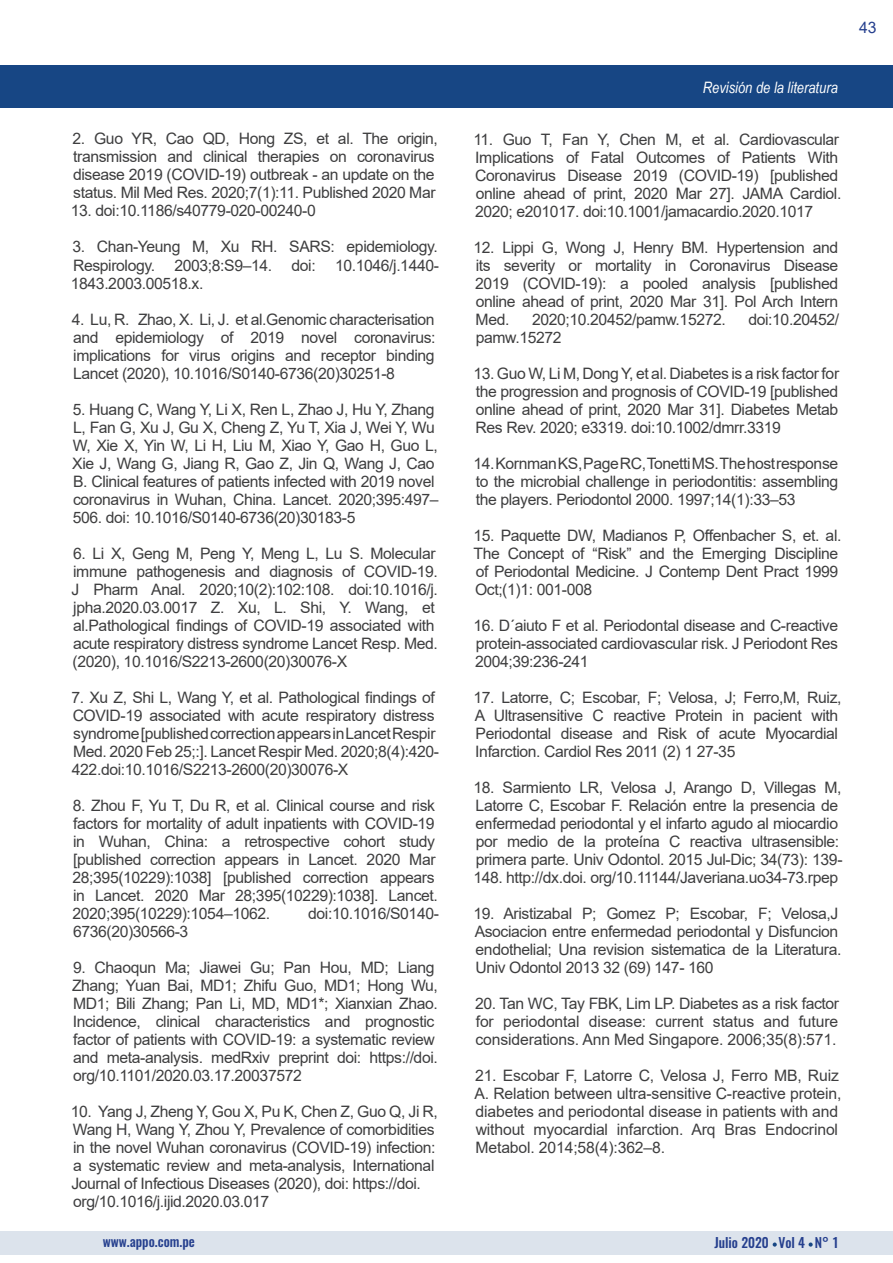
<style>
.page{position:relative;width:893px;height:1263px;background:#fff}
.page>*{position:absolute;margin:0;border:0;box-sizing:border-box;transform-origin:0 0}
.t1{font:15.75px/18px "Arial";letter-spacing:-.025em;color:#3e3e3f}
.t2{font:italic 15.75px "Arial Narrow";color:#fff}
.t3{font:15.75px "Arial";color:#253f8e}
.t4{font:500 13.5px "Oswald";color:#253f8e}
</style>
<div class="page">
<div style="left:0;top:1231px;width:893px;height:23px;background:#dce3ec"></div>
<svg style="left:773px;top:1242px;width:4px;height:4px"></svg>
<svg style="left:809px;top:1242px;width:4px;height:4px"></svg>
<div style="left:0;top:65px;width:893px;height:42px;background:#174684"></div>
<p class="t3" style="left:859px;top:16px;width:19px">43</p>
<p class="t1" style="left:73px;top:130px;width:367px">2. Guo YR, Cao QD, Hong ZS, et al. The origin, transmission and clinical therapies on coronavirus disease 2019 (COVID-19) outbreak - an update on the status. Mil Med Res. 2020;7(1):11. Published 2020 Mar</p>
<p class="t1" style="left:71px;top:202px;width:247px">13. doi:10.1186/s40779-020-00240-0</p>
<p class="t1" style="left:71px;top:238px;width:370px;text-align:justify">3. Chan-Yeung M, Xu RH. SARS: epidemiology.<br>Respirology. 2003;8:S9–14. doi: 10.1046/j.1440- 1843.2003.00518.x.</p>
<p class="t1" style="left:72px;top:310px;width:365px;text-align:justify">4. Lu, R. Zhao, X. Li, J. et al.Genomic characterisation and epidemiology of 2019 novel coronavirus: implications for virus origins and receptor binding Lancet (2020), 10.1016/S0140-6736(20)30251-8</p>
<p class="t1" style="left:72px;top:400px;width:368px">5. Huang C, Wang Y, Li X, Ren L, Zhao J, Hu Y, Zhang L, Fan G, Xu J, Gu X, Cheng Z, Yu T, Xia J, Wei Y, Wu W, Xie X, Yin W, Li H, Liu M, Xiao Y, Gao H, Guo L, Xie J, Wang G, Jiang R, Gao Z, Jin Q, Wang J, Cao B. Clinical features of patients infected with 2019 novel coronavirus in Wuhan, China. Lancet. 2020;395:497– 506. doi: 10.1016/S0140-6736(20)30183-5</p>
<p class="t1" style="left:71px;top:544px;width:368px">6. Li X, Geng M, Peng Y, Meng L, Lu S. Molecular immune pathogenesis and diagnosis of COVID-19.<br>J Pharm Anal. 2020;10(2):102:108. doi:10.1016/j. jpha.2020.03.0017 Z. Xu, L. Shi, Y. Wang, et al.Pathological findings of COVID-19 associated with acute respiratory distress syndrome Lancet Resp. Med. (2020), 10.1016/S2213-2600(20)30076-X</p>
<p class="t1" style="left:72px;top:688px;width:369px">7. Xu Z, Shi L, Wang Y, et al. Pathological findings of COVID-19 associated with acute respiratory distress syndrome [published correction appears in Lancet Respir Med. 2020 Feb 25;:]. Lancet Respir Med. 2020;8(4):420- 422.doi:10.1016/S2213-2600(20)30076-X</p>
<p class="t1" style="left:73px;top:796px;width:367px">8. Zhou F, Yu T, Du R, et al. Clinical course and risk factors for mortality of adult inpatients with COVID-19 in Wuhan, China: a retrospective cohort study [published correction appears in Lancet. 2020 Mar 28;395(10229):1038] [published correction appears in Lancet. 2020 Mar 28;395(10229):1038]. Lancet.<br>2020;395(10229):1054–1062.</p>
<p class="t1" style="left:308px;top:904px;width:132px">doi:10.1016/S0140-</p>
<p class="t1" style="left:73px;top:922px;width:117px">6736(20)30566-3</p>
<p class="t1" style="left:72px;top:958px;width:367px">9. Chaoqun Ma; Jiawei Gu; Pan Hou, MD; Liang Zhang; Yuan Bai, MD1; Zhifu Guo, MD1; Hong Wu, MD1; Bili Zhang; Pan Li, MD, MD1*; Xianxian Zhao.<br>Incidence, clinical characteristics and prognostic factor of patients with COVID-19: a systematic review and meta-analysis. medRxiv preprint doi: https://doi. org/10.1101/2020.03.17.20037572</p>
<p class="t1" style="left:71px;top:1102px;width:369px">10. Yang J, Zheng Y, Gou X, Pu K, Chen Z, Guo Q, Ji R, Wang H, Wang Y, Zhou Y, Prevalence of comorbidities in the novel Wuhan coronavirus (COVID-19) infection: a systematic review and meta-analysis, International Journal of Infectious Diseases (2020), doi: https://doi. org/10.1016/j.ijid.2020.03.017</p>
<p class="t2" style="left:703px;top:77px;width:136px">Revisión de la literatura</p>
<p class="t1" style="left:473px;top:130px;width:370px">11. Guo T, Fan Y, Chen M, et al. Cardiovascular Implications of Fatal Outcomes of Patients With Coronavirus Disease 2019 (COVID-19) [published online ahead of print, 2020 Mar 27]. JAMA Cardiol.<br>2020; e201017. doi:10.1001/jamacardio.2020.1017</p>
<p class="t1" style="left:473px;top:238px;width:366px;text-align:justify">12. Lippi G, Wong J, Henry BM. Hypertension and its severity or mortality in Coronavirus Disease 2019 (COVID-19): a pooled analysis [published online ahead of print, 2020 Mar 31]. Pol Arch Intern Med.</p>
<p class="t1" style="left:532px;top:310px;width:195px">2020;10.20452/pamw.15272.</p>
<p class="t1" style="left:748px;top:310px;width:92px">doi:10.20452/</p>
<p class="t1" style="left:476px;top:328px;width:87px">pamw.15272</p>
<p class="t1" style="left:473px;top:364px;width:367px;text-align:justify">13. Guo W, Li M, Dong Y, et al. Diabetes is a risk factor for the progression and prognosis of COVID-19 [published online ahead of print, 2020 Mar 31]. Diabetes Metab Res Rev. 2020; e3319. doi:10.1002/dmrr.3319</p>
<p class="t1" style="left:473px;top:454px;width:366px;text-align:justify">14. Kornman KS, Page RC, Tonetti MS. The host response to the microbial challenge in periodontitis: assembling the players. Periodontol 2000. 1997;14(1):33–53</p>
<p class="t1" style="left:473px;top:526px;width:370px">15. Paquette DW, Madianos P, Offenbacher S, et. al.<br>The Concept of “Risk” and the Emerging Discipline of Periodontal Medicine. J Contemp Dent Pract 1999<br>Oct;(1)1: 001-008</p>
<p class="t1" style="left:473px;top:616px;width:366px;text-align:justify">16. D´aiuto F et al. Periodontal disease and C-reactive protein-associated cardiovascular risk. J Periodont Res 2004;39:236-241</p>
<p class="t1" style="left:473px;top:688px;width:370px">17. Latorre, C; Escobar, F; Velosa, J; Ferro,M, Ruiz, A Ultrasensitive C reactive Protein in pacient with Periodontal disease and Risk of acute Myocardial Infarction. Cardiol Res 2011 (2) 1 27-35</p>
<p class="t1" style="left:473px;top:778px;width:371px">18. Sarmiento LR, Velosa J, Arango D, Villegas M, Latorre C, Escobar F. Relación entre la presencia de enfermedad periodontal y el infarto agudo al miocardio por medio de la proteína C reactiva ultrasensible: primera parte. Univ Odontol. 2015 Jul-Dic; 34(73): 139- 148. http://dx.doi. org/10.11144/Javeriana.uo34-73.rpep</p>
<p class="t1" style="left:473px;top:904px;width:370px">19. Aristizabal P; Gomez P; Escobar, F; Velosa,J Asociacion entre enfermedad periodontal y Disfuncion endothelial; Una revision sistematica de la Literatura.<br>Univ Odontol 2013 32 (69) 147- 160</p>
<p class="t1" style="left:475px;top:994px;width:366px;text-align:justify">20. Tan WC, Tay FBK, Lim LP. Diabetes as a risk factor for periodontal disease: current status and future considerations. Ann Med Singapore. 2006;35(8):571.</p>
<p class="t1" style="left:475px;top:1066px;width:368px">21. Escobar F, Latorre C, Velosa J, Ferro MB, Ruiz A. Relation between ultra-sensitive C-reactive protein, diabetes and periodontal disease in patients with and without myocardial infarction. Arq Bras Endocrinol Metabol. 2014;58(4):362–8.</p>
<p class="t4" style="left:103px;top:1232px;width:94px">www.appo.com.pe</p>
<p class="t4" style="left:714px;top:1233px;width:126px">Julio 2020 Vol 4 N° 1</p>
</div>
